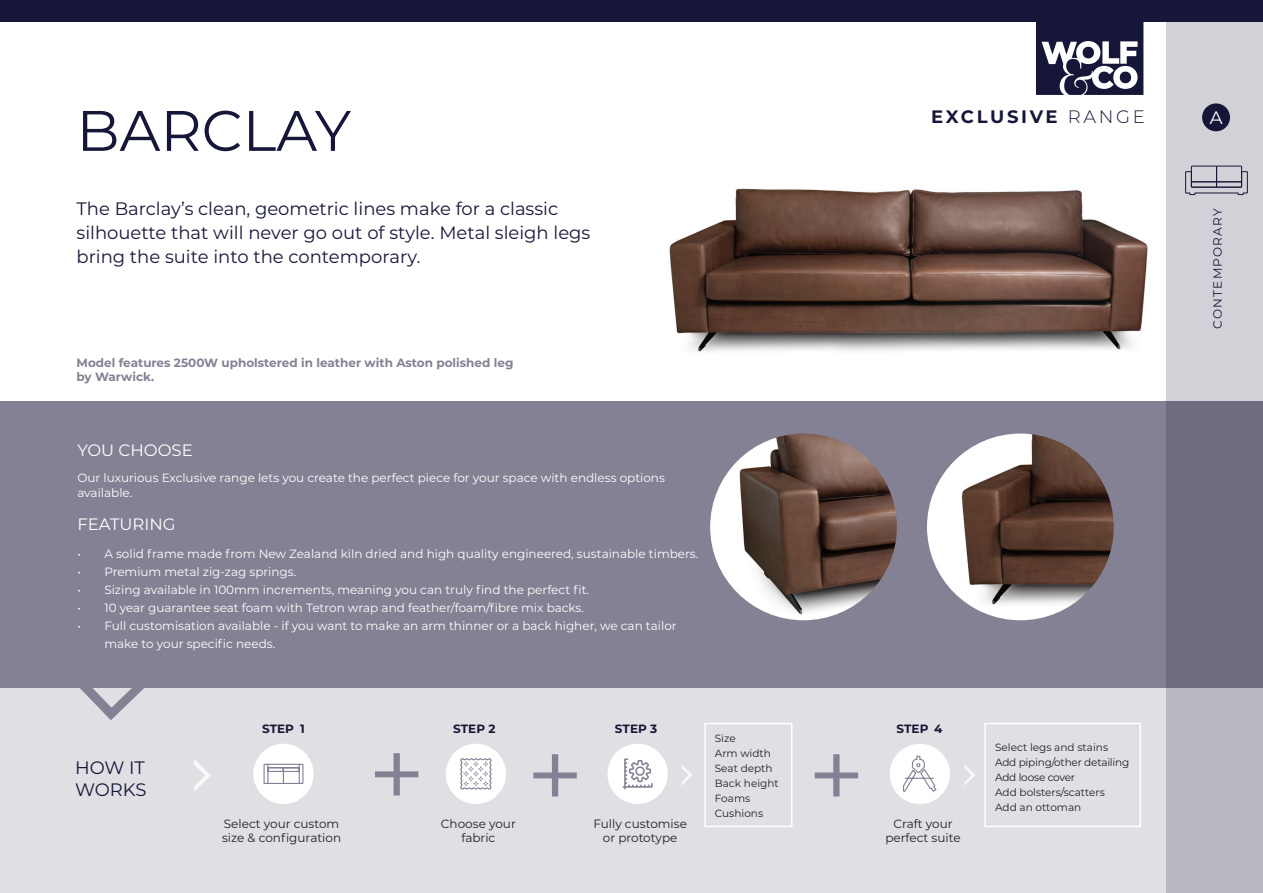
<style>
.page{position:relative;width:1263px;height:893px;background:#fff}
.page>*{position:absolute;margin:0;border:0;box-sizing:border-box;transform-origin:0 0}
.t1{font:57px "Montserrat";color:#161738}
.t2{font:18px/24px "Montserrat";color:#161738}
.t3{font:700 18px "Montserrat";letter-spacing:.145em;color:#161738}
.t4{font:18px "Montserrat";color:#fff}
.t5{font:16.5px "Montserrat";color:#fff}
.t6{font:12px/15px "Montserrat";color:#fff}
.t7{font:12px/14.4px "Montserrat";color:#231f20;text-align:center}
.t8{font:700 12px/14.4px "Montserrat";color:#858194}
.t9{font:700 12px "Montserrat";color:#161738}
.t10{font:12px "Montserrat";letter-spacing:.1em;color:#161738}
.t11{font:10.5px/15px "Montserrat";color:#231f20}
.s1{font-weight:300}
</style>
<div class="page">
<div style="left:0;top:687px;width:1263px;height:206px;background:#e0dfe4"></div>
<img style="left:669px;top:188px;width:479px;height:164px">
<div style="left:253px;top:744px;width:61px;height:60px;background:#fff;border-radius:50%"></div>
<svg style="left:263px;top:763px;width:41px;height:21px"></svg>
<div style="left:446px;top:744px;width:60px;height:60px;background:#fff;border-radius:50%"></div>
<svg style="left:460px;top:758px;width:32px;height:31px"></svg>
<div style="left:704px;top:723px;width:88px;height:104px;border:2px solid #fff"></div>
<div style="left:607px;top:744px;width:61px;height:60px;background:#fff;border-radius:50%"></div>
<svg style="left:681px;top:765px;width:11px;height:20px"></svg>
<svg style="left:375px;top:753px;width:43px;height:42px"></svg>
<svg style="left:533px;top:754px;width:44px;height:42px"></svg>
<div style="left:0;top:401px;width:1263px;height:286px;background:#858194"></div>
<svg style="left:1166px;top:22px;width:97px;height:871px;background:#a9a8b4"></svg>
<div style="left:984px;top:723px;width:157px;height:104px;border:2px solid #fff"></div>
<div style="left:890px;top:744px;width:60px;height:60px;background:#fff;border-radius:50%"></div>
<svg style="left:964px;top:765px;width:11px;height:20px"></svg>
<svg style="left:815px;top:754px;width:43px;height:42px"></svg>
<svg style="left:77px;top:687px;width:71px;height:33px"></svg>
<svg style="left:194px;top:759px;width:17px;height:33px"></svg>
<div style="left:0;top:0;width:1263px;height:22px;background:#161738"></div>
<img style="left:710px;top:434px;width:187px;height:186px;border-radius:93px">
<img style="left:927px;top:434px;width:187px;height:186px;border-radius:93px">
<svg style="left:903px;top:755px;width:34px;height:37px"></svg>
<svg style="left:623px;top:758px;width:30px;height:31px"></svg>
<div style="left:1202px;top:103px;width:28px;height:28px;background:#161738;border-radius:50%"></div>
<svg style="left:1185px;top:171px;width:63px;height:24px"></svg>
<div style="left:1216px;top:181px;width:26px;height:7px;border:1px solid #161738"></div>
<div style="left:1216px;top:166px;width:26px;height:16px;border:1px solid #161738"></div>
<div style="left:1191px;top:166px;width:26px;height:16px;border:1px solid #161738"></div>
<svg style="left:1036px;top:22px;width:107px;height:73px"></svg>
<h1 class="t1" style="left:77px;top:91px;width:276px">BARCLAY</h1>
<h2 class="t2" style="left:77px;top:196px;width:515px">The Barclay’s clean, geometric lines make for a classic silhouette that will never go out of style. Metal sleigh legs bring the suite into the contemporary.</h2>
<p class="t8" style="left:77px;top:354px;width:438px">Model features 2500W upholstered in leather with Aston polished leg by Warwick.</p>
<h3 class="t5" style="left:77px;top:439px;width:117px">YOU CHOOSE</h3>
<p class="t6" style="left:77px;top:469px;width:589px">Our luxurious Exclusive range lets you create the perfect piece for your space with endless options available.</p>
<h3 class="t5" style="left:77px;top:512px;width:100px">FEATURING</h3>
<p class="t6" style="left:77px;top:546px;width:622px">• A solid frame made from New Zealand kiln dried and high quality engineered, sustainable timbers.</p>
<p class="t6" style="left:77px;top:564px;width:220px">• Premium metal zig-zag springs.</p>
<p class="t6" style="left:77px;top:582px;width:513px">• Sizing available in 100mm increments, meaning you can truly find the perfect fit.</p>
<p class="t6" style="left:77px;top:600px;width:508px">• 10 year guarantee seat foam with Tetron wrap and feather/foam/fibre mix backs.</p>
<p class="t6" style="left:104px;top:616px;width:574px;line-height:18px;text-indent:-27px">• Full customisation available - if you want to make an arm thinner or a back higher, we can tailor make to your specific needs.</p>
<h2 class="t3" style="left:931px;top:104px;width:215px">EXCLUSIVE <span class="s1">RANGE</span></h2>
<h2 class="t4" style="left:1210px;top:105px;width:14px">A</h2>
<p class="t10" style="left:1209px;top:329px;width:121px;rotate:-90deg">CONTEMPORARY</p>
<h2 class="t2" style="left:75px;top:756px;width:73px;line-height:21.6px">HOW IT<br>WORKS</h2>
<p class="t9" style="left:262px;top:720px;width:44px">STEP 1</p>
<p class="t9" style="left:453px;top:720px;width:44px">STEP 2</p>
<p class="t9" style="left:615px;top:720px;width:44px">STEP 3</p>
<p class="t9" style="left:896px;top:720px;width:47px">STEP 4</p>
<p class="t11" style="left:715px;top:730px;width:65px">Size<br>Arm width<br>Seat depth<br>Back height<br>Foams<br>Cushions</p>
<p class="t7" style="left:593px;top:816px;width:95px">Fully customise or prototype</p>
<p class="t7" style="left:885px;top:816px;width:77px">Craft your perfect suite</p>
<p class="t7" style="left:222px;top:816px;width:121px;text-align:left">Select your custom size &amp; configuration</p>
<p class="t7" style="left:441px;top:816px;width:76px">Choose your fabric</p>
<p class="t11" style="left:995px;top:739px;width:136px">Select legs and stains<br>Add piping/other detailing<br>Add loose cover<br>Add bolsters/scatters<br>Add an ottoman</p>
</div>
